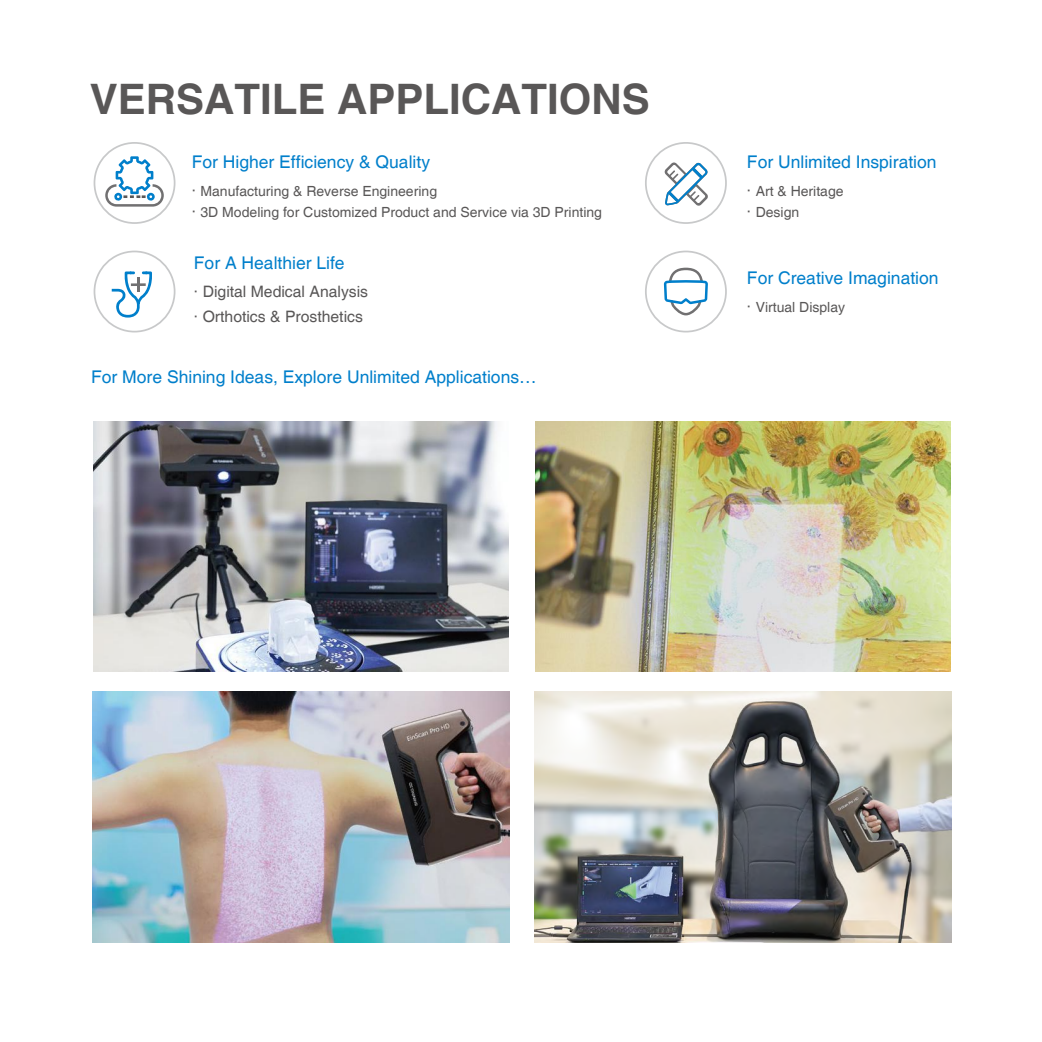
<style>
.page{position:relative;width:1042px;height:1042px;background:#fff}
.page>*{position:absolute;margin:0;border:0;box-sizing:border-box;transform-origin:0 0}
.t1{font:700 42px "Helvetica";color:#595757}
.t2{font:17.5px "Helvetica";color:#007fcb}
.t3{font:15.75px/24.5px "Helvetica";color:#595757}
.t4{font:14px/21px "Helvetica";color:#595757}
.s1{font-size:15.75px}
</style>
<div class="page">
<img style="left:534px;top:691px;width:417px;height:251px">
<img style="left:93px;top:691px;width:417px;height:251px">
<div style="left:94px;top:142px;width:81px;height:82px;border:2px solid #c8c9ca;border-radius:50%"></div>
<div style="left:94px;top:251px;width:81px;height:81px;border:2px solid #c8c9ca;border-radius:50%"></div>
<svg style="left:105px;top:156px;width:59px;height:51px"></svg>
<svg style="left:112px;top:271px;width:40px;height:47px"></svg>
<hr style="left:137px;top:277px;width:3px;height:15px;background:#717071">
<hr style="left:131px;top:283px;width:15px;height:3px;background:#717071">
<div style="left:645px;top:142px;width:82px;height:82px;border:2px solid #c8c9ca;border-radius:50%"></div>
<div style="left:645px;top:251px;width:82px;height:81px;border:2px solid #c8c9ca;border-radius:50%"></div>
<svg style="left:664px;top:268px;width:44px;height:47px"></svg>
<svg style="left:665px;top:162px;width:43px;height:44px"></svg>
<img style="left:535px;top:422px;width:415px;height:249px">
<img style="left:94px;top:422px;width:415px;height:249px">
<h1 class="t1" style="left:90px;top:73px;width:562px">VERSATILE APPLICATIONS</h1>
<p class="t2" style="left:192px;top:151px;width:240px">For Higher Efficiency &amp; Quality</p>
<p class="t4" style="left:192px;top:181px;width:412px"><span class="s1">·</span> Manufacturing &amp; Reverse Engineering<br><span class="s1">·</span> 3D Modeling for Customized Product and Service via 3D Printing</p>
<p class="t2" style="left:194px;top:253px;width:152px">For A Healthier Life</p>
<p class="t3" style="left:194px;top:280px;width:176px">· Digital Medical Analysis · Orthotics &amp; Prosthetics</p>
<p class="t2" style="left:91px;top:366px;width:447px">For More Shining Ideas, Explore Unlimited Applications…</p>
<p class="t2" style="left:747px;top:151px;width:191px">For Unlimited Inspiration</p>
<p class="t4" style="left:747px;top:181px;width:98px"><span class="s1">·</span> Art &amp; Heritage <span class="s1">·</span> Design</p>
<p class="t2" style="left:747px;top:267px;width:193px">For Creative Imagination</p>
<p class="t4" style="left:747px;top:297px;width:100px"><span class="s1">·</span> Virtual Display</p>
</div>
